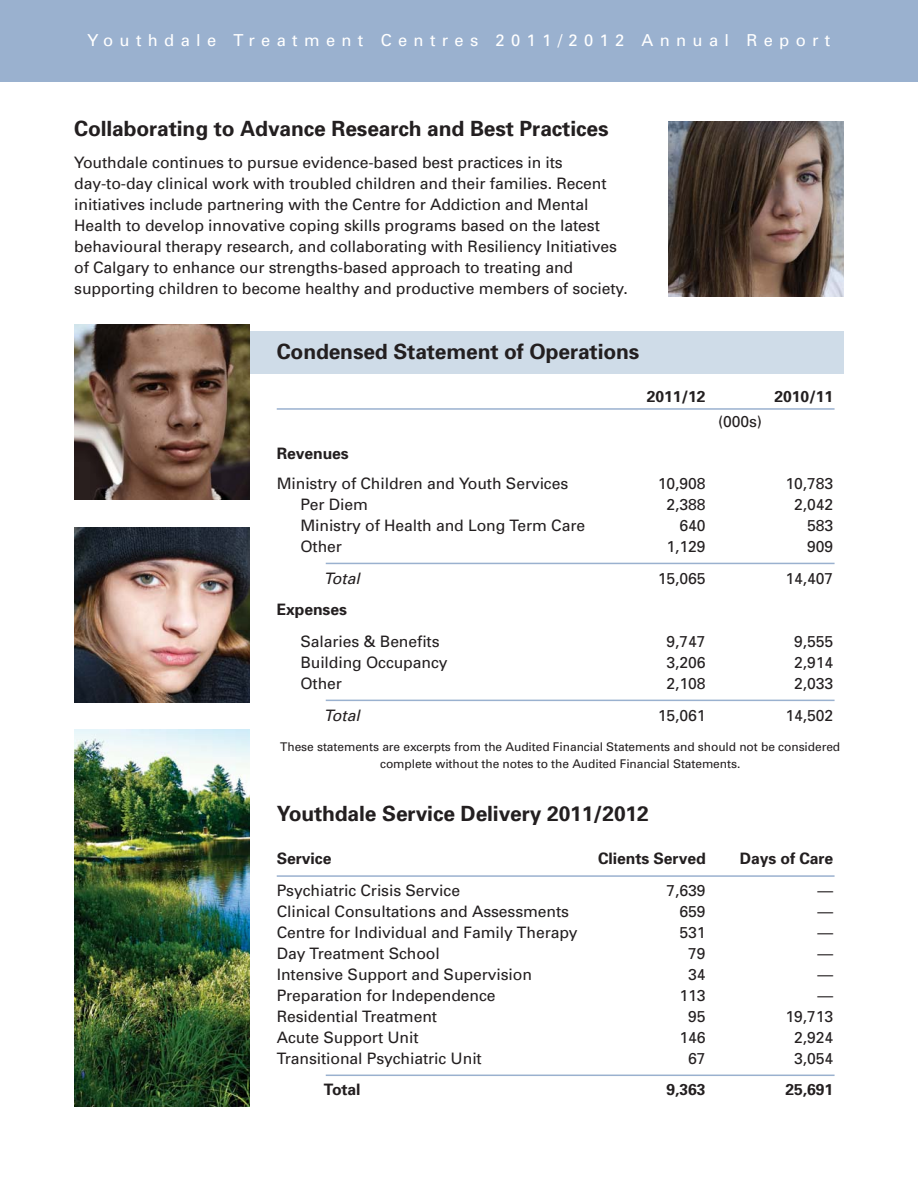
<style>
.page{position:relative;width:918px;height:1188px;background:#fff}
.page>*{position:absolute;margin:0;border:0;box-sizing:border-box;transform-origin:0 0}
.t1{font:700 21px "Univers";letter-spacing:-.005em;color:#231f20}
.t2{font:16.5px "Univers";letter-spacing:.385em;color:#fff}
.t3{font:15.75px/21px "Univers";letter-spacing:-.005em;color:#231f20}
.t4{font:700 15.75px "Univers";letter-spacing:-.005em;color:#231f20}
.t5{font:italic 15.75px "Univers";color:#231f20}
.t6{font:12px/16.5px "Univers";letter-spacing:-.005em;color:#231f20;text-align:center}
</style>
<div class="page">
<div style="left:192px;top:331px;width:652px;height:42px;background:#cfdce8"></div>
<div style="left:0;top:0;width:918px;height:82px;background:#9ab1cf"></div>
<img style="left:668px;top:121px;width:176px;height:176px">
<img style="left:74px;top:527px;width:176px;height:176px">
<img style="left:74px;top:729px;width:176px;height:378px">
<hr style="left:277px;top:408px;width:558px;height:2px;background:#9ab1cf">
<hr style="left:277px;top:875px;width:558px;height:2px;background:#9ab1cf">
<hr style="left:326px;top:563px;width:509px;height:1px;background:#9ab1cf">
<hr style="left:326px;top:700px;width:509px;height:1px;background:#9ab1cf">
<hr style="left:326px;top:1075px;width:509px;height:1px;background:#9ab1cf">
<img style="left:74px;top:324px;width:176px;height:176px">
<p class="t2" style="left:88px;top:34px;width:744px">Youthdale Treatment Centres 2011/2012 Annual Report</p>
<h1 class="t1" style="left:74px;top:121px;width:536px">Collaborating to Advance Research and Best Practices</h1>
<p class="t3" style="left:74px;top:153px;width:555px">Youthdale continues to pursue evidence-based best practices in its day-to-day clinical work with troubled children and their families. Recent initiatives include partnering with the Centre for Addiction and Mental Health to develop innovative coping skills programs based on the latest behavioural therapy research, and collaborating with Resiliency Initiatives of Calgary to enhance our strengths-based approach to treating and supporting children to become healthy and productive members of society.</p>
<h1 class="t1" style="left:277px;top:344px;width:364px">Condensed Statement of Operations</h1>
<p class="t4" style="left:647px;top:391px;width:60px">2011/12</p>
<p class="t4" style="left:774px;top:391px;width:60px">2010/11</p>
<p class="t3" style="left:718px;top:413px;width:46px">(000s)</p>
<p class="t4" style="left:277px;top:448px;width:74px">Revenues</p>
<p class="t3" style="left:277px;top:474px;width:293px">Ministry of Children and Youth Services</p>
<p class="t3" style="left:658px;top:474px;width:49px">10,908</p>
<p class="t3" style="left:786px;top:474px;width:49px">10,783</p>
<p class="t3" style="left:300px;top:495px;width:69px">Per Diem</p>
<p class="t3" style="left:667px;top:495px;width:41px">2,388</p>
<p class="t3" style="left:794px;top:495px;width:41px">2,042</p>
<p class="t3" style="left:300px;top:516px;width:286px">Ministry of Health and Long Term Care</p>
<p class="t3" style="left:680px;top:516px;width:28px">640</p>
<p class="t3" style="left:807px;top:516px;width:28px">583</p>
<p class="t3" style="left:300px;top:537px;width:43px">Other</p>
<p class="t3" style="left:667px;top:537px;width:41px">1,129</p>
<p class="t3" style="left:807px;top:537px;width:28px">909</p>
<p class="t5" style="left:324px;top:572px;width:40px">Total</p>
<p class="t3" style="left:658px;top:569px;width:49px">15,065</p>
<p class="t3" style="left:786px;top:569px;width:49px">14,407</p>
<p class="t4" style="left:277px;top:604px;width:72px">Expenses</p>
<p class="t3" style="left:300px;top:633px;width:141px">Salaries &amp; Benefits</p>
<p class="t3" style="left:667px;top:633px;width:41px">9,747</p>
<p class="t3" style="left:794px;top:633px;width:41px">9,555</p>
<p class="t3" style="left:300px;top:654px;width:149px">Building Occupancy</p>
<p class="t3" style="left:667px;top:654px;width:41px">3,206</p>
<p class="t3" style="left:794px;top:654px;width:41px">2,914</p>
<p class="t3" style="left:300px;top:675px;width:43px">Other</p>
<p class="t3" style="left:667px;top:675px;width:41px">2,108</p>
<p class="t3" style="left:794px;top:675px;width:41px">2,033</p>
<p class="t5" style="left:324px;top:710px;width:40px">Total</p>
<p class="t3" style="left:658px;top:706px;width:49px">15,061</p>
<p class="t3" style="left:786px;top:706px;width:49px">14,502</p>
<p class="t6" style="left:280px;top:740px;width:562px">These statements are excerpts from the Audited Financial Statements and should not be considered complete without the notes to the Audited Financial Statements.</p>
<h1 class="t1" style="left:277px;top:806px;width:374px">Youthdale Service Delivery 2011/2012</h1>
<p class="t4" style="left:277px;top:852px;width:56px">Service</p>
<p class="t4" style="left:598px;top:852px;width:109px">Clients Served</p>
<p class="t4" style="left:740px;top:852px;width:95px">Days of Care</p>
<p class="t3" style="left:277px;top:881px;width:185px">Psychiatric Crisis Service</p>
<p class="t3" style="left:667px;top:881px;width:41px">7,639</p>
<p class="t3" style="left:818px;top:881px;width:17px">—</p>
<p class="t3" style="left:277px;top:902px;width:294px">Clinical Consultations and Assessments</p>
<p class="t3" style="left:680px;top:902px;width:28px">659</p>
<p class="t3" style="left:818px;top:902px;width:17px">—</p>
<p class="t3" style="left:277px;top:923px;width:302px">Centre for Individual and Family Therapy</p>
<p class="t3" style="left:680px;top:923px;width:28px">531</p>
<p class="t3" style="left:818px;top:923px;width:17px">—</p>
<p class="t3" style="left:277px;top:944px;width:165px">Day Treatment School</p>
<p class="t3" style="left:688px;top:944px;width:19px">79</p>
<p class="t3" style="left:818px;top:944px;width:17px">—</p>
<p class="t3" style="left:277px;top:965px;width:257px">Intensive Support and Supervision</p>
<p class="t3" style="left:688px;top:965px;width:19px">34</p>
<p class="t3" style="left:818px;top:965px;width:17px">—</p>
<p class="t3" style="left:277px;top:986px;width:220px">Preparation for Independence</p>
<p class="t3" style="left:680px;top:986px;width:28px">113</p>
<p class="t3" style="left:818px;top:986px;width:17px">—</p>
<p class="t3" style="left:277px;top:1007px;width:162px">Residential Treatment</p>
<p class="t3" style="left:688px;top:1007px;width:19px">95</p>
<p class="t3" style="left:786px;top:1007px;width:49px">19,713</p>
<p class="t3" style="left:277px;top:1028px;width:143px">Acute Support Unit</p>
<p class="t3" style="left:680px;top:1028px;width:28px">146</p>
<p class="t3" style="left:794px;top:1028px;width:41px">2,924</p>
<p class="t3" style="left:277px;top:1049px;width:207px">Transitional Psychiatric Unit</p>
<p class="t3" style="left:688px;top:1049px;width:19px">67</p>
<p class="t3" style="left:794px;top:1049px;width:41px">3,054</p>
<p class="t4" style="left:324px;top:1084px;width:38px">Total</p>
<p class="t4" style="left:667px;top:1084px;width:41px">9,363</p>
<p class="t4" style="left:786px;top:1084px;width:49px">25,691</p>
</div>
